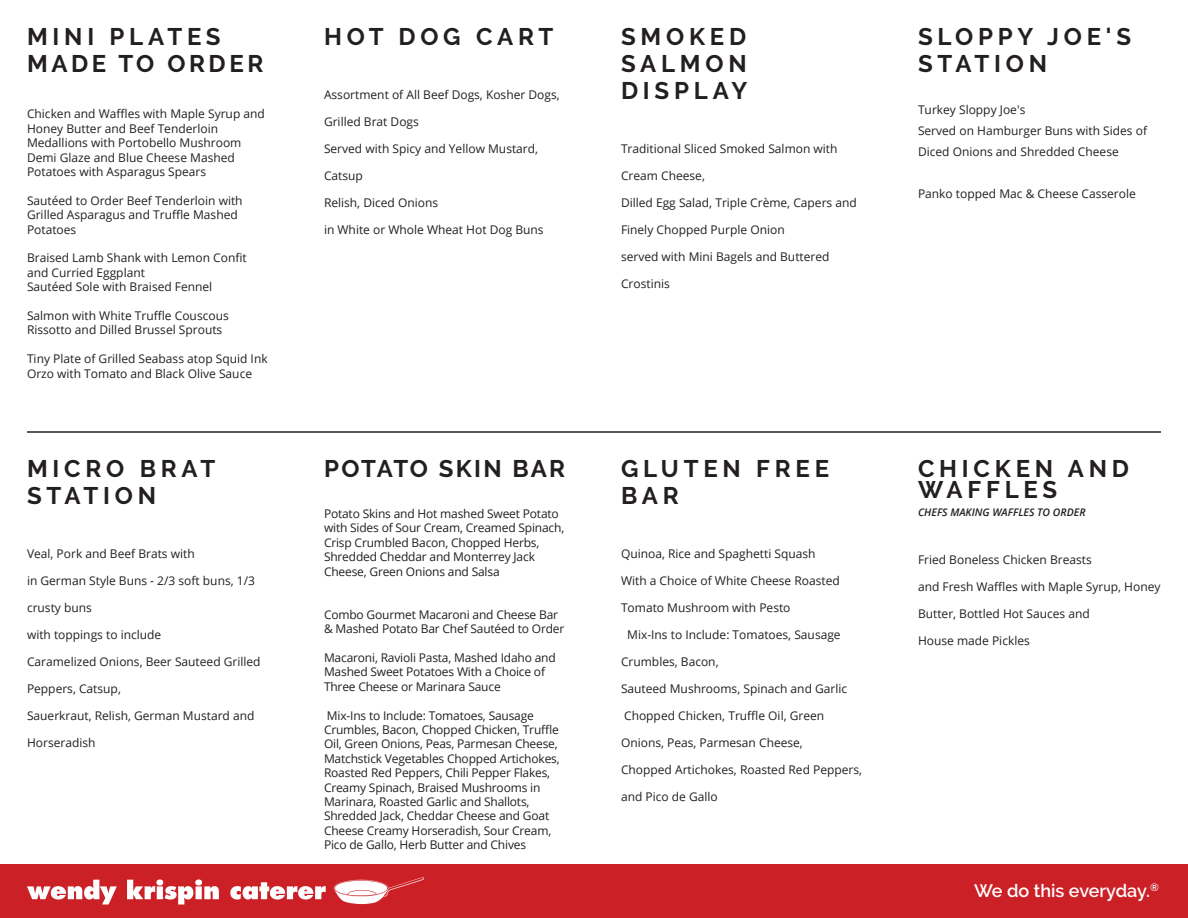
<style>
.page{position:relative;width:1188px;height:918px;background:#fff}
.page>*{position:absolute;margin:0;border:0;box-sizing:border-box;transform-origin:0 0}
.t1{font:700 24px/27px "Raleway";letter-spacing:.2em;color:#231f20}
.t2{font:700 24px/27px "Raleway";letter-spacing:.15em;color:#231f20}
.t3{font:700 24px "Raleway";letter-spacing:.09em;color:#231f20}
.t4{font:600 18px "Raleway";color:#fff}
.t5{font:12px/14.4px "Open Sans";color:#231f20}
.t6{font:italic 600 10.5px "Open Sans";color:#231f20}
</style>
<div class="page">
<div style="left:0;top:864px;width:1188px;height:54px;background:#cc2027"></div>
<svg style="left:27px;top:880px;width:90px;height:25px"></svg>
<svg style="left:127px;top:879px;width:92px;height:25px"></svg>
<svg style="left:230px;top:882px;width:96px;height:18px"></svg>
<svg style="left:334px;top:877px;width:90px;height:27px"></svg>
<hr style="left:27px;top:431px;width:1134px;height:2px;background:#231f20">
<h1 class="t2" style="left:27px;top:23px;width:238px">MINI PLATES<br>MADE TO ORDER</h1>
<p class="t5" style="left:27px;top:106px;width:239px">Chicken and Waffles with Maple Syrup and Honey Butter and Beef Tenderloin Medallions with Portobello Mushroom Demi Glaze and Blue Cheese Mashed Potatoes with Asparagus Spears</p>
<p class="t5" style="left:27px;top:193px;width:217px">Sautéed to Order Beef Tenderloin with<br>Grilled Asparagus and Truffle Mashed<br>Potatoes</p>
<p class="t5" style="left:27px;top:250px;width:221px">Braised Lamb Shank with Lemon Confit and Curried Eggplant<br>Sautéed Sole with Braised Fennel</p>
<p class="t5" style="left:27px;top:308px;width:203px">Salmon with White Truffle Couscous<br>Rissotto and Dilled Brussel Sprouts</p>
<p class="t5" style="left:27px;top:351px;width:242px">Tiny Plate of Grilled Seabass atop Squid Ink<br>Orzo with Tomato and Black Olive Sauce</p>
<h1 class="t1" style="left:27px;top:455px;width:190px">MICRO BRAT<br>STATION</h1>
<p class="t5" style="left:27px;top:546px;width:169px">Veal, Pork and Beef Brats with</p>
<p class="t5" style="left:27px;top:573px;width:229px">in German Style Buns - 2/3 soft buns, 1/3</p>
<p class="t5" style="left:27px;top:600px;width:66px">crusty buns</p>
<p class="t5" style="left:27px;top:627px;width:136px">with toppings to include</p>
<p class="t5" style="left:27px;top:654px;width:235px">Caramelized Onions, Beer Sauteed Grilled</p>
<p class="t5" style="left:27px;top:681px;width:95px">Peppers, Catsup,</p>
<p class="t5" style="left:27px;top:708px;width:229px">Sauerkraut, Relish, German Mustard and</p>
<p class="t5" style="left:27px;top:735px;width:70px">Horseradish</p>
<h1 class="t1" style="left:324px;top:23px;width:231px">HOT DOG CART</h1>
<p class="t5" style="left:324px;top:87px;width:237px">Assortment of All Beef Dogs, Kosher Dogs,</p>
<p class="t5" style="left:324px;top:114px;width:96px">Grilled Brat Dogs</p>
<p class="t5" style="left:324px;top:141px;width:216px">Served with Spicy and Yellow Mustard,</p>
<p class="t5" style="left:324px;top:168px;width:40px">Catsup</p>
<p class="t5" style="left:324px;top:195px;width:116px">Relish, Diced Onions</p>
<p class="t5" style="left:324px;top:222px;width:221px">in White or Whole Wheat Hot Dog Buns</p>
<h1 class="t1" style="left:621px;top:23px;width:128px;text-align:justify">SMOKED SALMON DISPLAY</h1>
<p class="t5" style="left:621px;top:141px;width:218px">Traditional Sliced Smoked Salmon with</p>
<p class="t5" style="left:621px;top:168px;width:85px">Cream Cheese,</p>
<p class="t5" style="left:621px;top:195px;width:237px">Dilled Egg Salad, Triple Crème, Capers and</p>
<p class="t5" style="left:621px;top:222px;width:165px">Finely Chopped Purple Onion</p>
<p class="t5" style="left:621px;top:249px;width:210px">served with Mini Bagels and Buttered</p>
<p class="t5" style="left:621px;top:276px;width:50px">Crostinis</p>
<h1 class="t3" style="left:324px;top:454px;width:243px">POTATO SKIN BAR</h1>
<p class="t5" style="left:324px;top:506px;width:242px">Potato Skins and Hot mashed Sweet Potato with Sides of Sour Cream, Creamed Spinach, Crisp Crumbled Bacon, Chopped Herbs, Shredded Cheddar and Monterrey Jack Cheese, Green Onions and Salsa</p>
<p class="t5" style="left:324px;top:607px;width:242px">Combo Gourmet Macaroni and Cheese Bar &amp; Mashed Potato Bar Chef Sautéed to Order</p>
<p class="t5" style="left:324px;top:650px;width:233px">Macaroni, Ravioli Pasta, Mashed Idaho and<br>Mashed Sweet Potatoes With a Choice of<br>Three Cheese or Marinara Sauce</p>
<p class="t5" style="left:324px;top:708px;width:237px">Mix-Ins to Include: Tomatoes, Sausage Crumbles, Bacon, Chopped Chicken, Truffle Oil, Green Onions, Peas, Parmesan Cheese, Matchstick Vegetables Chopped Artichokes, Roasted Red Peppers, Chili Pepper Flakes, Creamy Spinach, Braised Mushrooms in Marinara, Roasted Garlic and Shallots, Shredded Jack, Cheddar Cheese and Goat Cheese Creamy Horseradish, Sour Cream, Pico de Gallo, Herb Butter and Chives</p>
<h1 class="t1" style="left:621px;top:455px;width:210px">GLUTEN FREE<br>BAR</h1>
<p class="t5" style="left:621px;top:546px;width:196px">Quinoa, Rice and Spaghetti Squash</p>
<p class="t5" style="left:621px;top:573px;width:220px">With a Choice of White Cheese Roasted</p>
<p class="t5" style="left:621px;top:600px;width:171px">Tomato Mushroom with Pesto</p>
<p class="t5" style="left:627px;top:627px;width:215px">Mix-Ins to Include: Tomatoes, Sausage</p>
<p class="t5" style="left:621px;top:654px;width:99px">Crumbles, Bacon,</p>
<p class="t5" style="left:621px;top:681px;width:228px">Sauteed Mushrooms, Spinach and Garlic</p>
<p class="t5" style="left:624px;top:708px;width:202px">Chopped Chicken, Truffle Oil, Green</p>
<p class="t5" style="left:621px;top:735px;width:183px">Onions, Peas, Parmesan Cheese,</p>
<p class="t5" style="left:621px;top:762px;width:243px">Chopped Artichokes, Roasted Red Peppers,</p>
<p class="t5" style="left:621px;top:789px;width:98px">and Pico de Gallo</p>
<h1 class="t1" style="left:918px;top:23px;width:215px">SLOPPY JOE'S<br>STATION</h1>
<p class="t5" style="left:918px;top:98px;width:231px;line-height:21px">Turkey Sloppy Joe's<br>Served on Hamburger Buns with Sides of<br>Diced Onions and Shredded Cheese</p>
<p class="t5" style="left:918px;top:186px;width:219px">Panko topped Mac &amp; Cheese Casserole</p>
<h1 class="t1" style="left:918px;top:458px;width:213px;line-height:21px">CHICKEN AND<br>WAFFLES</h1>
<p class="t6" style="left:918px;top:505px;width:169px">CHEFS MAKING WAFFLES TO ORDER</p>
<p class="t5" style="left:918px;top:552px;width:175px">Fried Boneless Chicken Breasts</p>
<p class="t5" style="left:918px;top:579px;width:244px">and Fresh Waffles with Maple Syrup, Honey</p>
<p class="t5" style="left:918px;top:606px;width:173px">Butter, Bottled Hot Sauces and</p>
<p class="t5" style="left:918px;top:633px;width:113px">House made Pickles</p>
<h2 class="t4" style="left:974px;top:880px;width:186px">We do this everyday.<sup>®</sup></h2>
</div>
